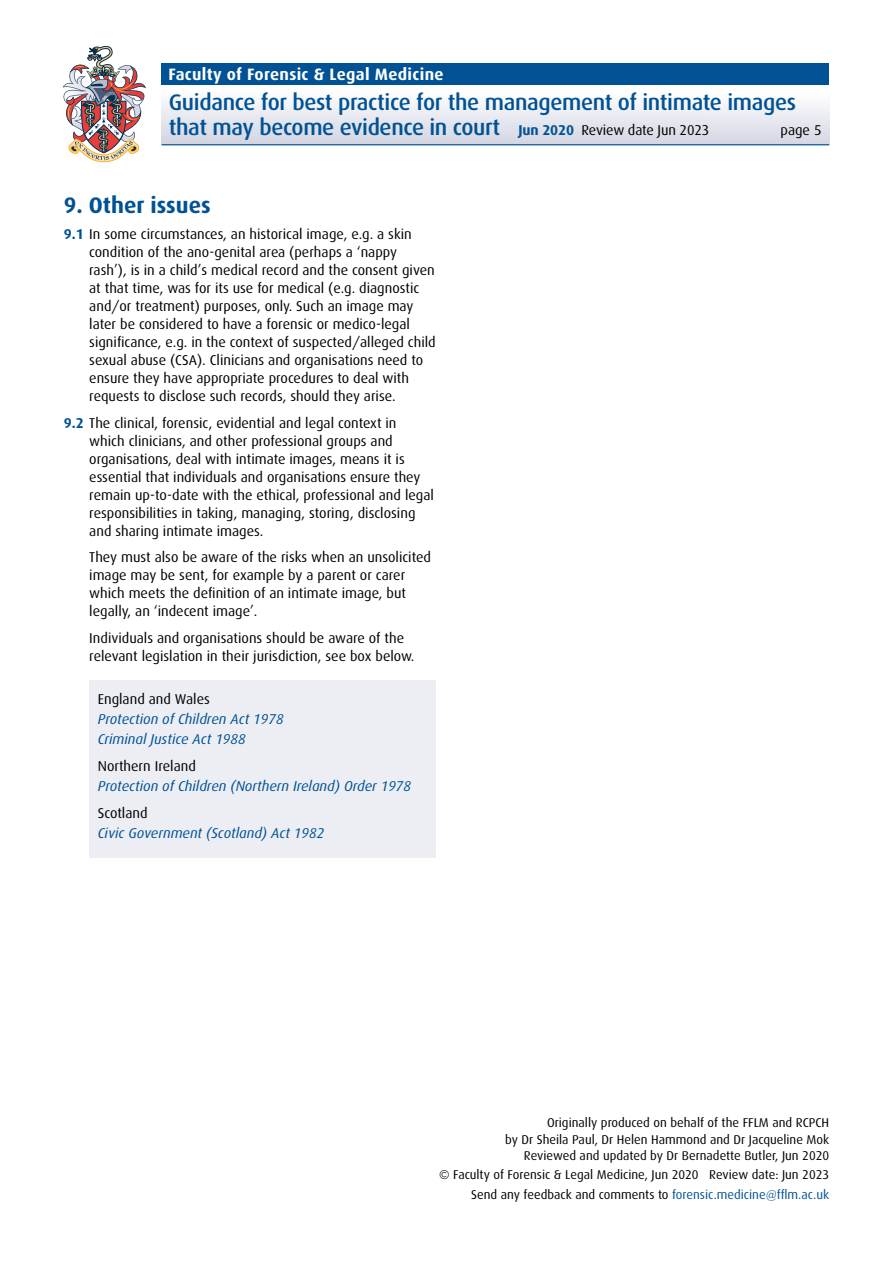
<style>
.page{position:relative;width:893px;height:1263px;background:#fff}
.page>*{position:absolute;margin:0;border:0;box-sizing:border-box;transform-origin:0 0}
.t1{font:500 22.5px/25.2px "Dax";letter-spacing:-.015em;color:#005294}
.t2{font:700 22.5px "Dax";color:#005294}
.t3{font:700 16.5px "Dax";letter-spacing:.02em;color:#fff}
.t4{font:14.25px/18px "Dax";color:#000}
.t5{font:italic 14.25px/20.1px "Dax";color:#005294}
.t6{font:12.75px/16.5px "Dax";color:#000;text-align:right}
.s1{font-weight:700;font-size:14.25px}
.s2{font-weight:400;font-size:14.25px;color:#000}
.s3{font-weight:700;color:#005294}
.s4{color:#005294}
</style>
<div class="page">
<img style="left:63px;top:46px;width:83px;height:116px">
<div style="left:162px;top:85px;width:667px;height:60px;background:linear-gradient(to bottom,#fff,#d3d6e3)"></div>
<div style="left:162px;top:64px;width:667px;height:21px;background:#005294"></div>
<hr style="left:162px;top:144px;width:667px;height:1px;background:#005294">
<div style="left:89px;top:680px;width:347px;height:178px;background:#edeef4"></div>
<p class="t3" style="left:168px;top:65px;width:277px">Faculty of Forensic &amp; Legal Medicine</p>
<h1 class="t1" style="left:169px;top:90px;width:629px">Guidance for best practice for the management of intimate images that may become evidence in court <span class="s1">Jun 2020</span> <span class="s2">Review date Jun 2023</span></h1>
<p class="t4" style="left:780px;top:121px;width:43px">page 5</p>
<h1 class="t2" style="left:64px;top:192px;width:148px">9. Other issues</h1>
<p class="t4" style="left:89px;top:226px;width:348px;text-indent:-26px"><span class="s3">9.1</span> In some circumstances, an historical image, e.g. a skin condition of the ano-genital area (perhaps a ‘nappy rash’), is in a child’s medical record and the consent given at that time, was for its use for medical (e.g. diagnostic and/or treatment) purposes, only. Such an image may later be considered to have a forensic or medico-legal significance, e.g. in the context of suspected/alleged child sexual abuse (CSA). Clinicians and organisations need to ensure they have appropriate procedures to deal with requests to disclose such records, should they arise.</p>
<p class="t4" style="left:89px;top:414px;width:346px;text-indent:-26px"><span class="s3">9.2</span> The clinical, forensic, evidential and legal context in which clinicians, and other professional groups and organisations, deal with intimate images, means it is essential that individuals and organisations ensure they remain up-to-date with the ethical, professional and legal responsibilities in taking, managing, storing, disclosing and sharing intimate images.</p>
<p class="t4" style="left:89px;top:549px;width:343px">They must also be aware of the risks when an unsolicited image may be sent, for example by a parent or carer which meets the definition of an intimate image, but legally, an ‘indecent image’.</p>
<p class="t4" style="left:89px;top:629px;width:327px">Individuals and organisations should be aware of the relevant legislation in their jurisdiction, see box below.</p>
<p class="t4" style="left:98px;top:690px;width:114px">England and Wales</p>
<p class="t5" style="left:98px;top:709px;width:187px">Protection of Children Act 1978<br>Criminal Justice Act 1988</p>
<p class="t4" style="left:98px;top:757px;width:100px">Northern Ireland</p>
<p class="t5" style="left:98px;top:776px;width:315px">Protection of Children (Northern Ireland) Order 1978</p>
<p class="t4" style="left:98px;top:804px;width:51px">Scotland</p>
<p class="t5" style="left:98px;top:823px;width:228px">Civic Government (Scotland) Act 1982</p>
<p class="t6" style="left:505px;top:1115px;width:325px">Originally produced on behalf of the FFLM and RCPCH<br>by Dr Sheila Paul, Dr Helen Hammond and Dr Jacqueline Mok<br>Reviewed and updated by Dr Bernadette Butler, Jun 2020</p>
<p class="t6" style="left:439px;top:1165px;width:392px;line-height:19.2px">© Faculty of Forensic &amp; Legal Medicine, Jun 2020 Review date: Jun 2023<br>Send any feedback and comments to <span class="s4">forensic.medicine@fflm.ac.uk</span></p>
</div>
